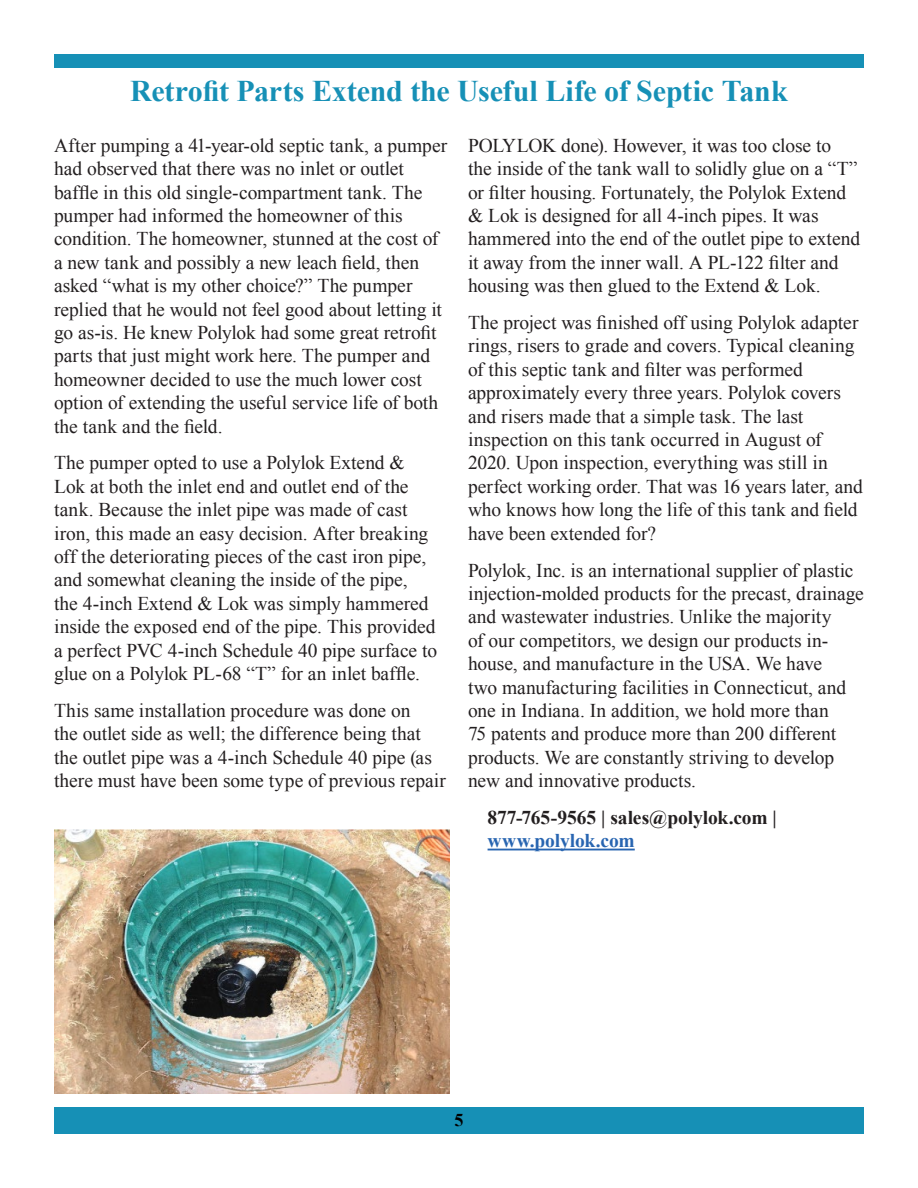
<style>
.page{position:relative;width:918px;height:1188px;background:#fff}
.page>*{position:absolute;margin:0;border:0;box-sizing:border-box;transform-origin:0 0}
.t1{font:700 30px "Times New Roman";letter-spacing:-.005em;color:#1690b6}
.Body_Text{font:19.5px/23.4px "Times New Roman";letter-spacing:-.005em;color:#231f20}
.Body_Text-2{font:700 19.5px/23.4px "Times New Roman";letter-spacing:-.005em;color:#231f20}
.t2{font:700 18px "Times New Roman";color:#000}
.s1{color:#2865b1}
</style>
<div class="page">
<div style="left:54px;top:1107px;width:810px;height:27px;background:#1690b6"></div>
<div style="left:54px;top:54px;width:810px;height:14px;background:#1690b6"></div>
<hr style="left:488px;top:849px;width:147px;height:1px;background:#2865b1">
<img style="left:54px;top:829px;width:396px;height:265px">
<p class="t1" style="left:130px;top:71px;width:659px">Retrofit Parts Extend the Useful Life of Septic Tank</p>
<p class="Body_Text" style="left:54px;top:133px;width:395px">After pumping a 41-year-old septic tank, a pumper had observed that there was no inlet or outlet baffle in this old single-compartment tank. The pumper had informed the homeowner of this condition. The homeowner, stunned at the cost of a new tank and possibly a new leach field, then asked “what is my other choice?” The pumper replied that he would not feel good about letting it go as-is. He knew Polylok had some great retrofit parts that just might work here. The pumper and homeowner decided to use the much lower cost option of extending the useful service life of both the tank and the field.</p>
<p class="Body_Text" style="left:54px;top:451px;width:385px">The pumper opted to use a Polylok Extend &amp; Lok at both the inlet end and outlet end of the tank. Because the inlet pipe was made of cast iron, this made an easy decision. After breaking off the deteriorating pieces of the cast iron pipe, and somewhat cleaning the inside of the pipe,<br>the 4-inch Extend &amp; Lok was simply hammered inside the exposed end of the pipe. This provided a perfect PVC 4-inch Schedule 40 pipe surface to glue on a Polylok PL-68 “T” for an inlet baffle.</p>
<p class="Body_Text" style="left:54px;top:698px;width:394px">This same installation procedure was done on<br>the outlet side as well; the difference being that the outlet pipe was a 4-inch Schedule 40 pipe (as there must have been some type of previous repair</p>
<p class="Body_Text" style="left:468px;top:133px;width:394px">POLYLOK done). However, it was too close to<br>the inside of the tank wall to solidly glue on a “T” or filter housing. Fortunately, the Polylok Extend &amp; Lok is designed for all 4-inch pipes. It was hammered into the end of the outlet pipe to extend it away from the inner wall. A PL-122 filter and housing was then glued to the Extend &amp; Lok.</p>
<p class="Body_Text" style="left:468px;top:310px;width:396px">The project was finished off using Polylok adapter rings, risers to grade and covers. Typical cleaning of this septic tank and filter was performed approximately every three years. Polylok covers and risers made that a simple task. The last inspection on this tank occurred in August of 2020. Upon inspection, everything was still in perfect working order. That was 16 years later, and who knows how long the life of this tank and field have been extended for?</p>
<p class="Body_Text" style="left:468px;top:558px;width:397px">Polylok, Inc. is an international supplier of plastic injection-molded products for the precast, drainage and wastewater industries. Unlike the majority<br>of our competitors, we design our products in&shy;house, and manufacture in the USA. We have<br>two manufacturing facilities in Connecticut, and one in Indiana. In addition, we hold more than<br>75 patents and produce more than 200 different products. We are constantly striving to develop new and innovative products.</p>
<p class="Body_Text-2" style="left:488px;top:805px;width:291px">877-765-9565 | sales@polylok.com | <span class="s1">www.polylok.com</span></p>
<p class="t2" style="left:454px;top:1108px;width:10px">5</p>
</div>
